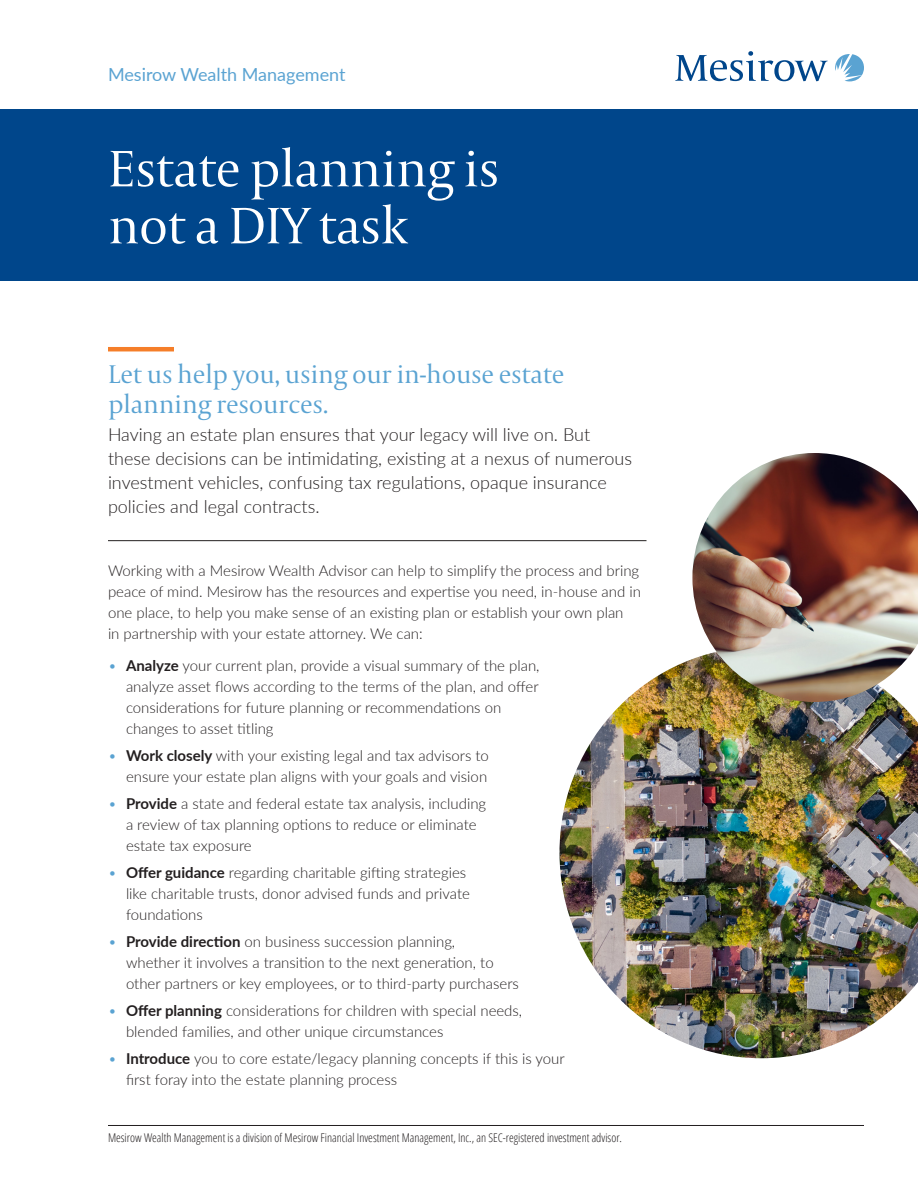
<style>
.page{position:relative;width:918px;height:1188px;background:#fff}
.page>*{position:absolute;margin:0;border:0;box-sizing:border-box;transform-origin:0 0}
._1___Interior_page_title_A_KO{font:300 54px/57px "Capitolium 2";letter-spacing:-.015em;color:#fff}
._1__Subtitle_rule{font:300 27px/30px "Capitolium 2";letter-spacing:-.01em;color:#5aa3d2}
._1_Intro_Paragraph_rule{font:300 18px/24px "Lato";color:#231f20}
.t1{font:18px "Lato";color:#5aa3d2}
._3_Body{font:300 15px/21px "Lato";color:#231f20}
._9_Footnote_with_rule{font:300 condensed 12px "Open Sans";color:#231f20}
.s1{color:#5aa3d2}
.s2{font-weight:700}
</style>
<div class="page">
<svg style="left:835px;top:54px;width:29px;height:27px"></svg>
<svg style="left:675px;top:51px;width:153px;height:30px"></svg>
<div style="left:0;top:110px;width:918px;height:171px;background:#00468b"></div>
<hr style="left:108px;top:347px;width:66px;height:4px;background:#f57e29">
<hr style="left:108px;top:540px;width:538px;height:1px;background:#231f20">
<img style="left:560px;top:659px;width:358px;height:399px">
<hr style="left:108px;top:1125px;width:756px;height:1px;background:#231f20">
<img style="left:692px;top:453px;width:226px;height:249px">
<p class="t1" style="left:108px;top:62px;width:239px">Mesirow Wealth Management</p>
<p class="_1___Interior_page_title_A_KO" style="left:108px;top:139px;width:393px">Estate planning is not a DIY task</p>
<p class="_1__Subtitle_rule" style="left:108px;top:358px;width:458px">Let us help you, using our in-house estate planning resources.</p>
<p class="_1_Intro_Paragraph_rule" style="left:108px;top:422px;width:526px">Having an estate plan ensures that your legacy will live on. But these decisions can be intimidating, existing at a nexus of numerous investment vehicles, confusing tax regulations, opaque insurance policies and legal contracts.</p>
<p class="_3_Body" style="left:108px;top:560px;width:534px">Working with a Mesirow Wealth Advisor can help to simplify the process and bring peace of mind. Mesirow has the resources and expertise you need, in-house and in one place, to help you make sense of an existing plan or establish your own plan<br>in partnership with your estate attorney. We can:</p>
<p class="_3_Body" style="left:126px;top:655px;width:415px;text-indent:-18px"><span class="s1">•</span> <span class="s2">Analyze</span> your current plan, provide a visual summary of the plan, analyze asset flows according to the terms of the plan, and offer considerations for future planning or recommendations on changes to asset titling</p>
<p class="_3_Body" style="left:108px;top:745px;width:382px;text-align:right"><span class="s1">•</span> <span class="s2">Work closely</span> with your existing legal and tax advisors to ensure your estate plan aligns with your goals and vision</p>
<p class="_3_Body" style="left:126px;top:793px;width:362px;text-indent:-18px"><span class="s1">•</span> <span class="s2">Provide</span> a state and federal estate tax analysis, including a review of tax planning options to reduce or eliminate estate tax exposure</p>
<p class="_3_Body" style="left:126px;top:862px;width:346px;text-indent:-18px"><span class="s1">•</span> <span class="s2">Offer guidance</span> regarding charitable gifting strategies like charitable trusts, donor advised funds and private foundations</p>
<p class="_3_Body" style="left:126px;top:931px;width:394px;text-indent:-18px"><span class="s1">•</span> <span class="s2">Provide direction</span> on business succession planning,<br>whether it involves a transition to the next generation, to other partners or key employees, or to third-party purchasers</p>
<p class="_3_Body" style="left:126px;top:1000px;width:398px;text-indent:-18px"><span class="s1">•</span> <span class="s2">Offer planning</span> considerations for children with special needs, blended families, and other unique circumstances</p>
<p class="_3_Body" style="left:126px;top:1048px;width:440px;text-indent:-18px"><span class="s1">•</span> <span class="s2">Introduce</span> you to core estate/legacy planning concepts if this is your first foray into the estate planning process</p>
<p class="_9_Footnote_with_rule" style="left:108px;top:1130px;width:516px">Mesirow Wealth Management is a division of Mesirow Financial Investment Management, Inc., an SEC-registered investment advisor.</p>
</div>
